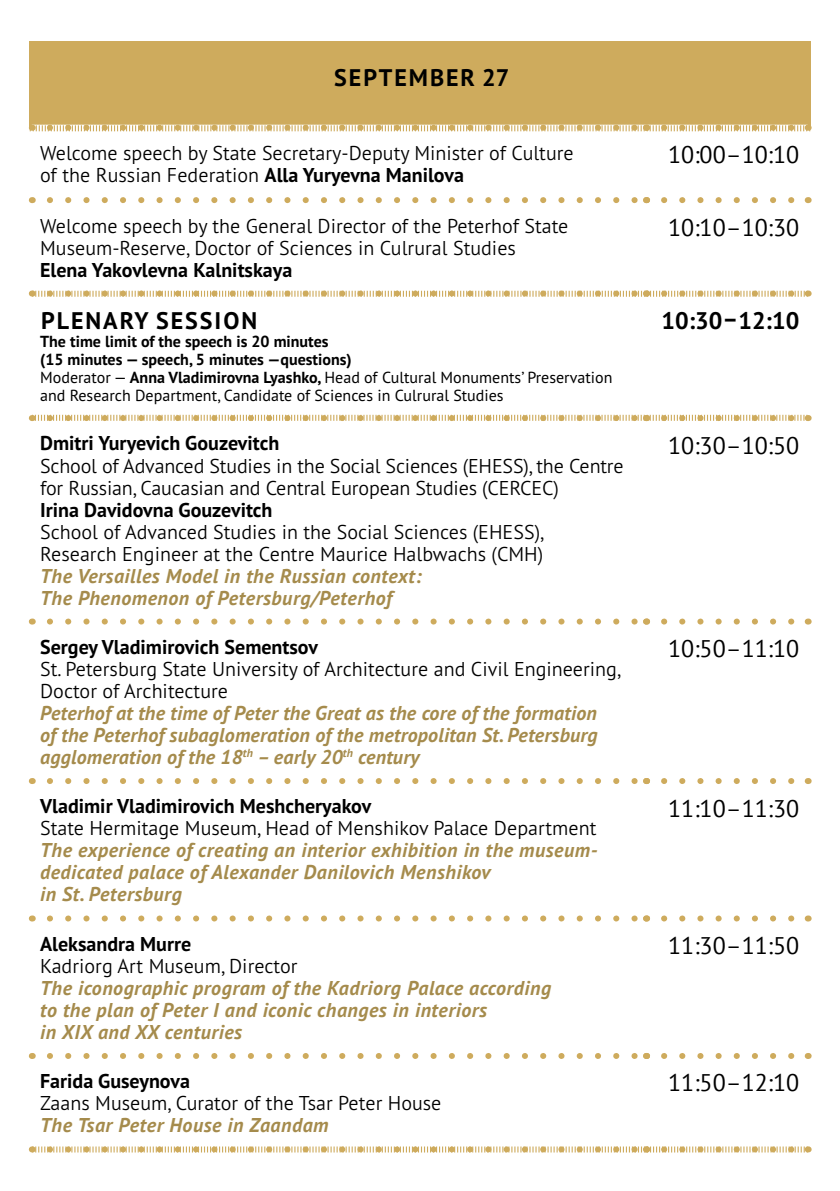
<style>
.page{position:relative;width:840px;height:1191px;background:#fff}
.page>*{position:absolute;margin:0;border:0;box-sizing:border-box;transform-origin:0 0}
.t1{font:24px "PT Sans";color:#000}
.t2{font:700 24px "PT Sans Pro";letter-spacing:.08em;color:#000}
.t3{font:300 20px/22px "PT Sans Pro";color:#000}
.t4{font:italic 700 20px/22px "PT Sans Pro";letter-spacing:.025em;color:#a58b4c}
.t5{font:700 20px "PT Sans Pro";color:#000}
.t6{font:16px/18px "PT Sans Pro";color:#000}
.s1{font-weight:700}
</style>
<div class="page">
<div style="left:29px;top:41px;width:781px;height:87px;background:#ceab5d"></div>
<svg style="left:33px;top:197px;width:612px;height:6px"></svg>
<svg style="left:646px;top:197px;width:161px;height:6px"></svg>
<svg style="left:33px;top:618px;width:612px;height:6px"></svg>
<svg style="left:646px;top:618px;width:161px;height:6px"></svg>
<svg style="left:33px;top:778px;width:612px;height:6px"></svg>
<svg style="left:646px;top:778px;width:161px;height:6px"></svg>
<svg style="left:33px;top:915px;width:612px;height:6px"></svg>
<svg style="left:646px;top:915px;width:161px;height:6px"></svg>
<svg style="left:33px;top:1053px;width:612px;height:6px"></svg>
<svg style="left:646px;top:1053px;width:161px;height:6px"></svg>
<svg style="left:50px;top:197px;width:586px;height:6px"></svg>
<svg style="left:663px;top:197px;width:135px;height:6px"></svg>
<svg style="left:50px;top:618px;width:586px;height:6px"></svg>
<svg style="left:663px;top:618px;width:135px;height:6px"></svg>
<svg style="left:50px;top:778px;width:586px;height:6px"></svg>
<svg style="left:663px;top:778px;width:135px;height:6px"></svg>
<svg style="left:50px;top:915px;width:586px;height:6px"></svg>
<svg style="left:663px;top:915px;width:135px;height:6px"></svg>
<svg style="left:50px;top:1053px;width:586px;height:6px"></svg>
<svg style="left:663px;top:1053px;width:135px;height:6px"></svg>
<svg style="left:32px;top:290px;width:776px;height:7px"></svg>
<svg style="left:29px;top:124px;width:781px;height:8px"></svg>
<svg style="left:32px;top:1146px;width:776px;height:7px"></svg>
<svg style="left:31px;top:414px;width:777px;height:8px"></svg>
<p class="t2" style="left:334px;top:62px;width:176px">SEPTEMBER 27</p>
<p class="t3" style="left:40px;top:141px;width:535px">Welcome speech by State Secretary-Deputy Minister of Culture of the Russian Federation <span class="s1">Alla Yuryevna Manilova</span></p>
<p class="t1" style="left:667px;top:139px;width:132px">10:00–10:10</p>
<p class="t3" style="left:40px;top:214px;width:529px">Welcome speech by the General Director of the Peterhof State<br>Museum-Reserve, Doctor of Sciences in Culrural Studies</p>
<p class="t5" style="left:40px;top:256px;width:253px">Elena Yakovlevna Kalnitskaya</p>
<p class="t1" style="left:667px;top:212px;width:132px">10:10–10:30</p>
<p class="t2" style="left:41px;top:305px;width:32px">Plenary</p>
<p class="t2" style="left:156px;top:305px;width:16px">session</p>
<p class="t6" style="left:40px;top:332px;width:573px"><span class="s1">The time limit of the speech is 20 minutes<br>(15 minutes — speech, 5 minutes —questions)<br></span>Moderator — <span class="s1">Anna Vladimirovna Lyashko,</span> Head of Cultural Monuments’ Preservation and Research Department, Candidate of Sciences in Culrural Studies</p>
<p class="t5" style="left:40px;top:430px;width:240px">Dmitri Yuryevich Gouzevitch</p>
<p class="t3" style="left:40px;top:454px;width:584px">School of Advanced Studies in the Social Sciences (EHESS), the Centre for Russian, Caucasian and Central European Studies (CERCEC)</p>
<p class="t5" style="left:40px;top:496px;width:234px">Irina Davidovna Gouzevitch</p>
<p class="t3" style="left:40px;top:520px;width:505px">School of Advanced Studies in the Social Sciences (EHESS),<br>Research Engineer at the Centre Maurice Halbwachs (CMH)</p>
<p class="t4" style="left:40px;top:564px;width:383px">The Versailles Model in the Russian context:<br>The Phenomenon of Petersburg/Peterhof</p>
<p class="t5" style="left:40px;top:634px;width:279px">Sergey Vladimirovich Sementsov</p>
<p class="t3" style="left:40px;top:657px;width:582px">St. Petersburg State University of Architecture and Civil Engineering,<br>Doctor of Architecture</p>
<p class="t4" style="left:40px;top:701px;width:559px;text-align:justify">Peterhof at the time of Peter the Great as the core of the formation of the Peterhof subaglomeration of the metropolitan St. Petersburg agglomeration of the 18<sup>th</sup> – early 20<sup>th</sup> century</p>
<p class="t5" style="left:40px;top:793px;width:332px">Vladimir Vladimirovich Meshcheryakov</p>
<p class="t3" style="left:40px;top:817px;width:557px">State Hermitage Museum, Head of Menshikov Palace Department</p>
<p class="t4" style="left:40px;top:839px;width:558px">The experience of creating an interior exhibition in the museum&shy;dedicated palace ofAlexander Danilovich Menshikov<br>in St. Petersburg</p>
<p class="t5" style="left:40px;top:930px;width:152px">Aleksandra Murre</p>
<p class="t3" style="left:40px;top:954px;width:259px">Kadriorg Art Museum, Director</p>
<p class="t4" style="left:40px;top:976px;width:512px">The iconographic program of the Kadriorg Palace according to the plan of Peter I and iconic changes in interiors<br>in XIX and XX centuries</p>
<p class="t5" style="left:40px;top:1068px;width:151px">Farida Guseynova</p>
<p class="t3" style="left:40px;top:1091px;width:402px">Zaans Museum, Curator of the Tsar Peter House</p>
<p class="t4" style="left:40px;top:1114px;width:290px">The Tsar Peter House in Zaandam</p>
<p class="t2" style="left:661px;top:305px;width:139px">10:30–12:10</p>
<p class="t1" style="left:667px;top:430px;width:132px">10:30–10:50</p>
<p class="t1" style="left:667px;top:633px;width:132px">10:50–11:10</p>
<p class="t1" style="left:667px;top:792px;width:132px">11:10–11:30</p>
<p class="t1" style="left:667px;top:930px;width:132px">11:30–11:50</p>
<p class="t1" style="left:667px;top:1067px;width:132px">11:50–12:10</p>
</div>
